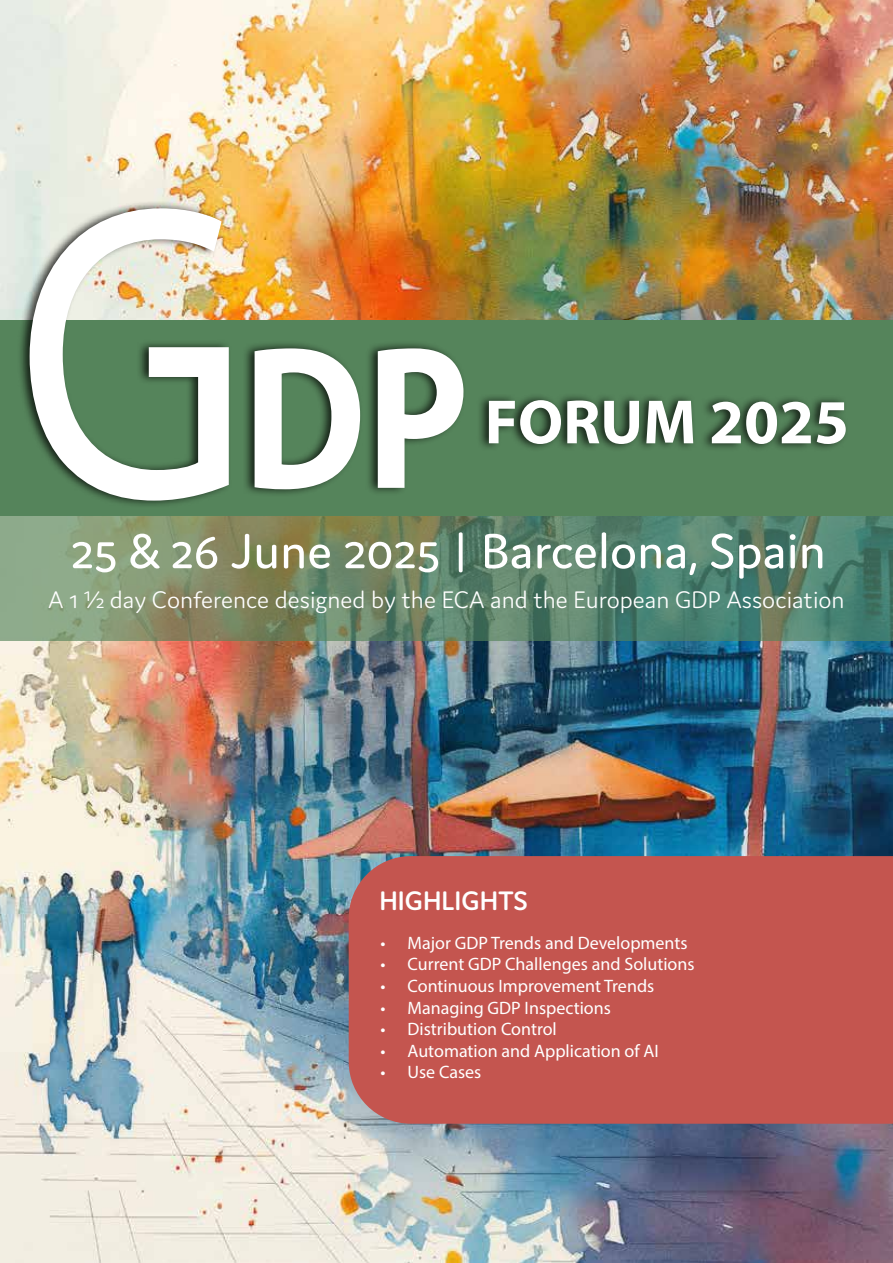
<style>
.page{position:relative;width:893px;height:1263px;background:#fff}
.page>*{position:absolute;margin:0;border:0;box-sizing:border-box;transform-origin:0 0}
.t1{font:700 205.35px "Myriad Pro";color:#fff;scale:.86 1}
.t2{font:700 63px "Myriad Pro";color:#fff}
.t3{font:52.5px "Domus";color:#fff}
.t4{font:600 28.5px "Domus";color:#fff}
.t5{font:300 25.5px "Domus";color:#fff}
.t6{font:18px "Myriad Pro";color:#fff}
.s1{font-weight:400;font-size:424.8px}
</style>
<div class="page">
<img style="left:0;top:0;width:893px;height:1263px">
<div style="left:0;top:320px;width:893px;height:196px;background:#55845b"></div>
<div style="left:17px;top:200px;width:216px;height:309px;background:#000;opacity:.75"></div>
<div style="left:243px;top:340px;width:224px;height:157px;background:#000;opacity:.75"></div>
<div style="left:477px;top:392px;width:372px;height:60px;background:#000;opacity:.75"></div>
<svg style="left:0;top:516px;width:893px;height:125px;background:#69886c"></svg>
<div style="left:349px;top:856px;width:544px;height:268px;background:#c4554f"></div>
<h1 class="t1" style="left:17px;top:285px;width:527px"><span class="s1">G</span>DP</h1>
<h2 class="t2" style="left:485px;top:381px;width:366px">FORUM 2025</h2>
<h3 class="t3" style="left:71px;top:522px;width:757px">25 &amp; 26 June 2025 | Barcelona, Spain</h3>
<h3 class="t5" style="left:48px;top:586px;width:798px">A 1 ½ day Conference designed by the ECA and the European GDP Association</h3>
<h3 class="t4" style="left:379px;top:885px;width:150px">HIGHLIGHTS</h3>
<p class="t6" style="left:381px;top:932px;width:309px">• Major GDP Trends and Developments</p>
<p class="t6" style="left:381px;top:953px;width:315px">• Current GDP Challenges and Solutions</p>
<p class="t6" style="left:381px;top:975px;width:275px">• Continuous Improvement Trends</p>
<p class="t6" style="left:381px;top:996px;width:232px">• Managing GDP Inspections</p>
<p class="t6" style="left:381px;top:1018px;width:178px">• Distribution Control</p>
<p class="t6" style="left:381px;top:1040px;width:280px">• Automation and Application of AI</p>
<p class="t6" style="left:381px;top:1061px;width:102px">• Use Cases</p>
</div>
